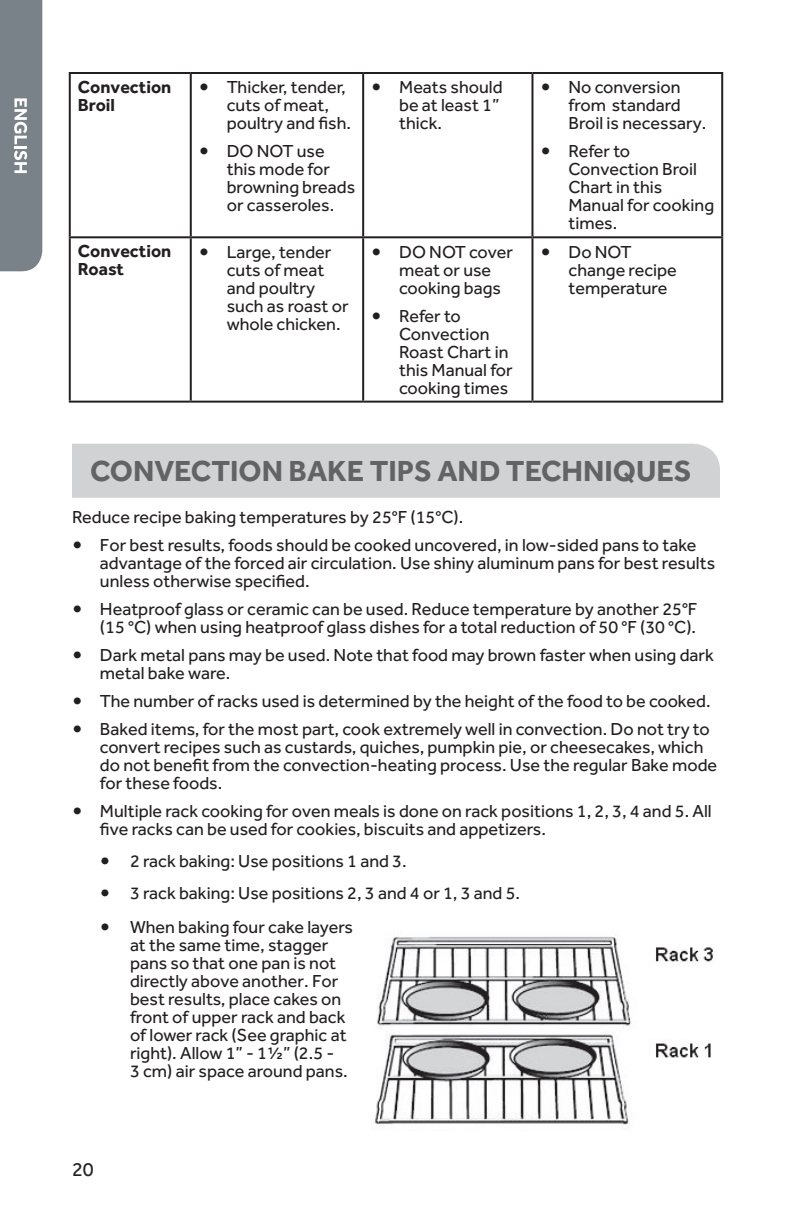
<style>
.page{position:relative;width:792px;height:1224px;background:#fff}
.page>*{position:absolute;margin:0;border:0;box-sizing:border-box;transform-origin:0 0}
.t1{font:700 30px "Effra";color:#636366}
.t2{font:20px "Effra";color:#231f20}
.t3{font:18px/18px "Effra";color:#231f20}
.t4{font:700 18px/18px "Effra";color:#231f20}
.s1{font-weight:700;font-size:24px}
</style>
<div class="page">
<div style="left:0;top:0;width:42px;height:271px;background:#798189"></div>
<hr style="left:69px;top:72px;width:122px;height:2px;background:#231f20">
<hr style="left:69px;top:74px;width:2px;height:162px;background:#231f20">
<hr style="left:191px;top:72px;width:172px;height:2px;background:#231f20">
<hr style="left:190px;top:74px;width:2px;height:162px;background:#231f20">
<hr style="left:363px;top:72px;width:169px;height:2px;background:#231f20">
<hr style="left:362px;top:74px;width:2px;height:162px;background:#231f20">
<hr style="left:532px;top:72px;width:191px;height:2px;background:#231f20">
<hr style="left:531px;top:74px;width:2px;height:162px;background:#231f20">
<hr style="left:721px;top:74px;width:2px;height:162px;background:#231f20">
<hr style="left:69px;top:236px;width:122px;height:2px;background:#231f20">
<hr style="left:69px;top:238px;width:2px;height:163px;background:#231f20">
<hr style="left:191px;top:236px;width:172px;height:2px;background:#231f20">
<hr style="left:190px;top:238px;width:2px;height:163px;background:#231f20">
<hr style="left:363px;top:236px;width:169px;height:2px;background:#231f20">
<hr style="left:362px;top:238px;width:2px;height:163px;background:#231f20">
<hr style="left:532px;top:236px;width:191px;height:2px;background:#231f20">
<hr style="left:531px;top:238px;width:2px;height:163px;background:#231f20">
<hr style="left:721px;top:238px;width:2px;height:163px;background:#231f20">
<hr style="left:69px;top:401px;width:122px;height:2px;background:#231f20">
<hr style="left:191px;top:401px;width:172px;height:2px;background:#231f20">
<hr style="left:363px;top:401px;width:169px;height:2px;background:#231f20">
<hr style="left:532px;top:401px;width:191px;height:2px;background:#231f20">
<div style="left:72px;top:444px;width:648px;height:54px;background:#d1d2d4"></div>
<img style="left:374px;top:935px;width:339px;height:190px">
<p class="t4" style="left:78px;top:78px;width:95px">Convection<br>Broil</p>
<p class="t3" style="left:227px;top:78px;width:126px;text-indent:-28px"><span class="s1">•</span> Thicker, tender, cuts of meat, poultry and fish.</p>
<p class="t3" style="left:227px;top:142px;width:130px;text-indent:-28px"><span class="s1">•</span> DO NOT use this mode for browning breads or casseroles.</p>
<p class="t3" style="left:399px;top:78px;width:105px;text-indent:-28px"><span class="s1">•</span> Meats should be at least 1” thick.</p>
<p class="t3" style="left:568px;top:78px;width:140px;text-indent:-28px"><span class="s1">•</span> No conversion from standard<br>Broil is necessary.</p>
<p class="t3" style="left:568px;top:142px;width:147px;text-indent:-28px"><span class="s1">•</span> Refer to<br>Convection Broil<br>Chart in this<br>Manual for cooking times.</p>
<p class="t4" style="left:78px;top:242px;width:95px">Convection<br>Roast</p>
<p class="t3" style="left:227px;top:242px;width:123px;text-indent:-28px"><span class="s1">•</span> Large, tender cuts of meat and poultry such as roast or whole chicken.</p>
<p class="t3" style="left:399px;top:242px;width:115px;text-indent:-28px"><span class="s1">•</span> DO NOT cover meat or use cooking bags</p>
<p class="t3" style="left:399px;top:306px;width:115px;text-indent:-28px"><span class="s1">•</span> Refer to<br>Convection<br>Roast Chart in this Manual for cooking times</p>
<p class="t3" style="left:568px;top:242px;width:110px;text-indent:-28px"><span class="s1">•</span> Do NOT change recipe temperature</p>
<h1 class="t1" style="left:90px;top:453px;width:603px">CONVECTION BAKE TIPS AND TECHNIQUES</h1>
<p class="t3" style="left:72px;top:508px;width:393px">Reduce recipe baking temperatures by 25°F (15°C).</p>
<p class="t3" style="left:100px;top:536px;width:617px;text-indent:-28px"><span class="s1">•</span> For best results, foods should be cooked uncovered, in low-sided pans to take advantage of the forced air circulation. Use shiny aluminum pans for best results unless otherwise specified.</p>
<p class="t3" style="left:72px;top:600px;width:627px;text-align:right"><span class="s1">•</span> Heatproof glass or ceramic can be used. Reduce temperature by another 25°F (15 °C) when using heatproof glass dishes for a total reduction of 50 °F (30 °C).</p>
<p class="t3" style="left:100px;top:646px;width:615px;text-indent:-28px"><span class="s1">•</span> Dark metal pans may be used. Note that food may brown faster when using dark metal bake ware.</p>
<p class="t3" style="left:72px;top:692px;width:640px"><span class="s1">•</span> The number of racks used is determined by the height of the food to be cooked.</p>
<p class="t3" style="left:100px;top:720px;width:619px;text-indent:-28px"><span class="s1">•</span> Baked items, for the most part, cook extremely well in convection. Do not try to convert recipes such as custards, quiches, pumpkin pie, or cheesecakes, which do not benefit from the convection-heating process. Use the regular Bake mode for these foods.</p>
<p class="t3" style="left:100px;top:802px;width:613px;text-indent:-28px"><span class="s1">•</span> Multiple rack cooking for oven meals is done on rack positions 1, 2, 3, 4 and 5. All five racks can be used for cookies, biscuits and appetizers.</p>
<p class="t3" style="left:100px;top:852px;width:308px"><span class="s1">•</span> 2 rack baking: Use positions 1 and 3.</p>
<p class="t3" style="left:100px;top:884px;width:422px"><span class="s1">•</span> 3 rack baking: Use positions 2, 3 and 4 or 1, 3 and 5.</p>
<p class="t3" style="left:130px;top:918px;width:224px;text-indent:-30px"><span class="s1">•</span> When baking four cake layers at the same time, stagger pans so that one pan is not directly above another. For best results, place cakes on front of upper rack and back of lower rack (See graphic at right). Allow 1” - 11/2” (2.5 -<br>3 cm) air space around pans.</p>
<p class="t2" style="left:72px;top:1157px;width:23px">20</p>
</div>
